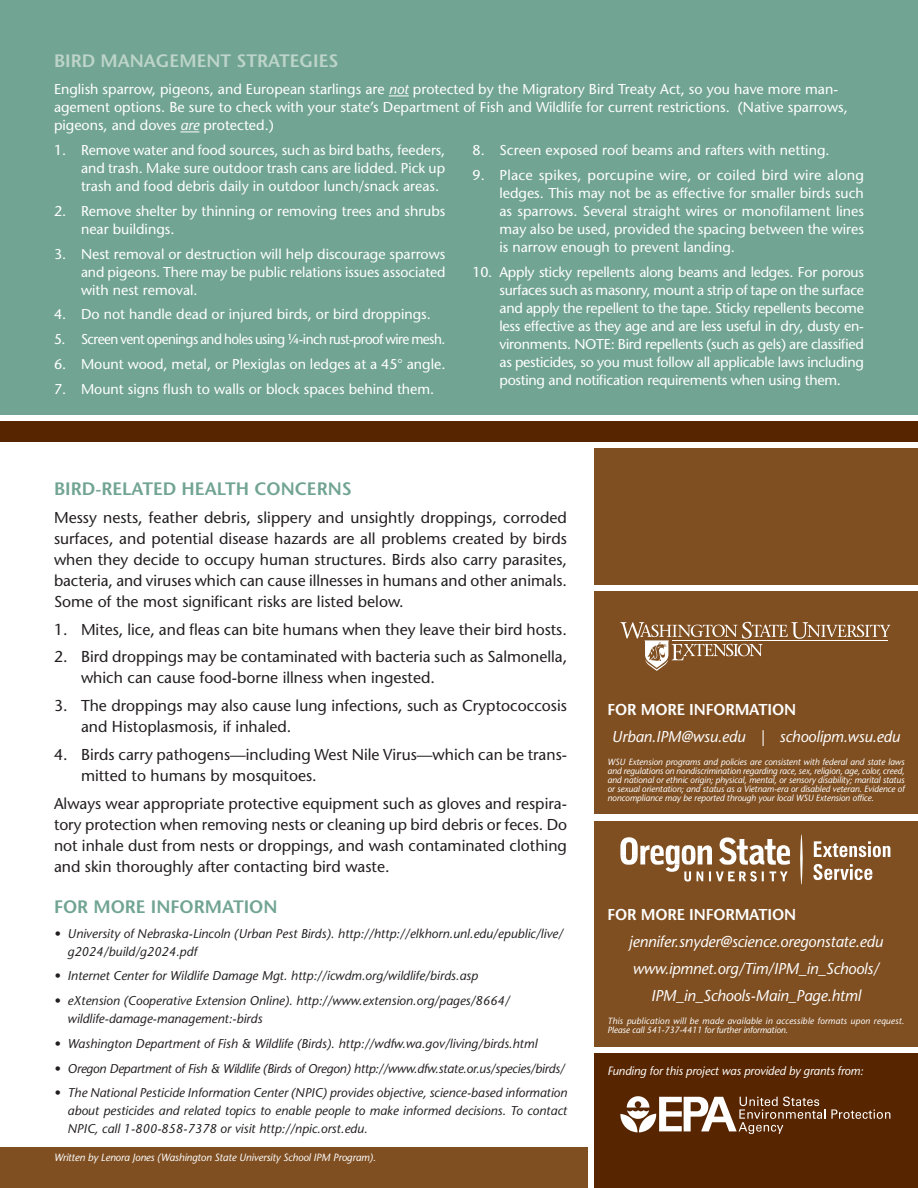
<style>
.page{position:relative;width:918px;height:1188px;background:#fff}
.page>*{position:absolute;margin:0;border:0;box-sizing:border-box;transform-origin:0 0}
.Body{font:600 18px "Stone Sans Std";color:#71a492}
.Body-2{font:600 18px "Stone Sans Std";color:#bdd4cb}
.Body-3{font:500 15.75px/21px "Stone Sans Std";color:#231f20}
.Body-4{font:italic 500 15.75px/27px "Stone Sans Std";letter-spacing:-.01em;color:#fff;text-align:center}
.Body-5{font:600 15.75px "Stone Sans Std";letter-spacing:-.01em;color:#fff}
.Body-6{font:500 14.25px/18px "Stone Sans Std";color:#fff;text-align:justify}
.Body-7{font:500 14.25px "Stone Sans Std";letter-spacing:-.04em;color:#fff}
.t1{font:italic 500 12.75px/18px "Stone Sans Std";color:#231f20}
.t2{font:italic 500 12.75px "Stone Sans Std";letter-spacing:-.02em;color:#231f20}
.Body-8{font:italic 500 12px "Stone Sans Std";letter-spacing:-.01em;color:#fff}
.Body-9{font:italic 500 10.5px "Stone Sans Std";letter-spacing:-.01em;color:#fff}
.Body-10{font:italic 500 9px/9px "Stone Sans Std";letter-spacing:-.01em;color:#fff;text-align:justify}
.Body-11{font:italic 500 9px/9px "Stone Sans Std";letter-spacing:.015em;color:#fff}
.s1{font-style:italic}
</style>
<div class="page">
<div style="left:0;top:0;width:918px;height:414px;background:#71a492"></div>
<svg style="left:389px;top:96px;width:20px;height:1px"></svg>
<svg style="left:180px;top:132px;width:19px;height:1px"></svg>
<div style="left:594px;top:592px;width:324px;height:222px;background:#7f4f22"></div>
<div style="left:594px;top:821px;width:324px;height:225px;background:#7f4f22"></div>
<div style="left:594px;top:1053px;width:324px;height:135px;background:#572500"></div>
<svg style="left:813px;top:864px;width:59px;height:16px"></svg>
<svg style="left:814px;top:841px;width:76px;height:16px"></svg>
<svg style="left:620px;top:837px;width:170px;height:45px"></svg>
<svg style="left:800px;top:835px;width:3px;height:49px"></svg>
<svg style="left:620px;top:622px;width:270px;height:49px"></svg>
<svg style="left:620px;top:1096px;width:270px;height:38px"></svg>
<div style="left:0;top:421px;width:918px;height:20px;background:#572500"></div>
<div style="left:0;top:1148px;width:587px;height:40px;background:#7f4f22"></div>
<div style="left:594px;top:511px;width:324px;height:74px;background:#7f4f22"></div>
<div style="left:594px;top:448px;width:324px;height:74px;background:#7f4f22"></div>
<p class="Body-2" style="left:54px;top:50px;width:286px">BIRD MANAGEMENT STRATEGIES</p>
<p class="Body-6" style="left:54px;top:81px;width:795px;text-align:left">English sparrow, pigeons, and European starlings are <span class="s1">not</span> protected by the Migratory Bird Treaty Act, so you have more man&shy;agement options. Be sure to check with your state’s Department of Fish and Wildlife for current restrictions. (Native sparrows, pigeons, and doves <span class="s1">are</span> protected.)</p>
<p class="Body-6" style="left:81px;top:141px;width:366px;text-indent:-27px">1. Remove water and food sources, such as bird baths, feeders, and trash. Make sure outdoor trash cans are lidded. Pick up trash and food debris daily in outdoor lunch/snack areas.</p>
<p class="Body-6" style="left:81px;top:202px;width:366px;text-indent:-27px">2. Remove shelter by thinning or removing trees and shrubs near buildings.</p>
<p class="Body-6" style="left:81px;top:245px;width:366px;text-indent:-27px">3. Nest removal or destruction will help discourage sparrows and pigeons. There may be public relations issues associated with nest removal.</p>
<p class="Body-6" style="left:54px;top:306px;width:378px">4. Do not handle dead or injured birds, or bird droppings.</p>
<p class="Body-7" style="left:54px;top:331px;width:393px">5. Screen vent openings and holes using ¼-inch rust-proof wire mesh.</p>
<p class="Body-6" style="left:54px;top:355px;width:393px">6. Mount wood, metal, or Plexiglas on ledges at a 45° angle.</p>
<p class="Body-6" style="left:54px;top:380px;width:382px">7. Mount signs flush to walls or block spaces behind them.</p>
<p class="Body-6" style="left:472px;top:141px;width:359px">8. Screen exposed roof beams and rafters with netting.</p>
<p class="Body-6" style="left:500px;top:166px;width:366px;text-indent:-27px">9. Place spikes, porcupine wire, or coiled bird wire along ledges. This may not be as effective for smaller birds such as sparrows. Several straight wires or monofilament lines may also be used, provided the spacing between the wires is narrow enough to prevent landing.</p>
<p class="Body-6" style="left:500px;top:263px;width:366px;text-indent:-27px">10. Apply sticky repellents along beams and ledges. For porous surfaces such as masonry, mount a strip of tape on the surface and apply the repellent to the tape. Sticky repellents become less effective as they age and are less useful in dry, dusty en&shy;vironments. NOTE: Bird repellents (such as gels) are classified as pesticides, so you must follow all applicable laws including posting and notification requirements when using them.</p>
<p class="Body" style="left:54px;top:478px;width:299px">BIRD-RELATED HEALTH CONCERNS</p>
<p class="Body-3" style="left:54px;top:507px;width:514px;text-align:justify">Messy nests, feather debris, slippery and unsightly droppings, corroded surfaces, and potential disease hazards are all problems created by birds when they decide to occupy human structures. Birds also carry parasites, bacteria, and viruses which can cause illnesses in humans and other animals.<br>Some of the most significant risks are listed below.</p>
<p class="Body-3" style="left:54px;top:619px;width:514px">1. Mites, lice, and fleas can bite humans when they leave their bird hosts.</p>
<p class="Body-3" style="left:81px;top:646px;width:488px;text-indent:-27px">2. Bird droppings may be contaminated with bacteria such as Salmonella, which can cause food-borne illness when ingested.</p>
<p class="Body-3" style="left:81px;top:695px;width:487px;text-indent:-27px">3. The droppings may also cause lung infections, such as Cryptococcosis and Histoplasmosis, if inhaled.</p>
<p class="Body-3" style="left:81px;top:744px;width:488px;text-indent:-27px">4. Birds carry pathogens—including West Nile Virus—which can be trans&shy;mitted to humans by mosquitoes.</p>
<p class="Body-3" style="left:54px;top:793px;width:515px;text-align:justify">Always wear appropriate protective equipment such as gloves and respira&shy;tory protection when removing nests or cleaning up bird debris or feces. Do not inhale dust from nests or droppings, and wash contaminated clothing and skin thoroughly after contacting bird waste.</p>
<p class="Body" style="left:54px;top:896px;width:225px">FOR MORE INFORMATION</p>
<p class="t1" style="left:68px;top:924px;width:497px;text-indent:-14px">• University of Nebraska-Lincoln (Urban Pest Birds). http://http://elkhorn.unl.edu/epublic/live/ g2024/build/g2024.pdf</p>
<p class="t1" style="left:54px;top:967px;width:426px">• Internet Center for Wildlife Damage Mgt. http://icwdm.org/wildlife/birds.asp</p>
<p class="t1" style="left:68px;top:992px;width:444px;text-indent:-14px">• eXtension (Cooperative Extension Online). http://www.extension.org/pages/8664/ wildlife-damage-management:-birds</p>
<p class="t1" style="left:54px;top:1034px;width:485px">• Washington Department of Fish &amp; Wildlife (Birds). http://wdfw.wa.gov/living/birds.html</p>
<p class="t2" style="left:54px;top:1061px;width:512px">• Oregon Department of Fish &amp; Wildlife (Birds of Oregon) http://www.dfw.state.or.us/species/birds/</p>
<p class="t1" style="left:68px;top:1084px;width:501px;text-align:justify;text-indent:-14px">• The National Pesticide Information Center (NPIC) provides objective, science-based information about pesticides and related topics to enable people to make informed decisions. To contact NPIC, call 1-800-858-7378 or visit http://npic.orst.edu.</p>
<p class="Body-9" style="left:54px;top:1151px;width:323px">Written by Lenora Jones (Washington State University School IPM Program).</p>
<p class="Body-5" style="left:608px;top:700px;width:190px">FOR MORE INFORMATION</p>
<p class="Body-4" style="left:612px;top:723px;width:290px">Urban.IPM@wsu.edu | schoolipm.wsu.edu</p>
<p class="Body-10" style="left:608px;top:757px;width:299px">WSU Extension programs and policies are consistent with federal and state laws and regulations on nondiscrimination regarding race, sex, religion, age, color, creed, and national or ethnic origin; physical, mental, or sensory disability; marital status or sexual orientation; and status as a Vietnam-era or disabled veteran. Evidence of noncompliance may be reported through your local WSU Extension office.</p>
<p class="Body-5" style="left:608px;top:905px;width:190px">FOR MORE INFORMATION</p>
<p class="Body-4" style="left:629px;top:928px;width:256px">jennifer.snyder@science.oregonstate.edu</p>
<p class="Body-4" style="left:633px;top:955px;width:248px">www.ipmnet.org/Tim/IPM_in_Schools/<br>IPM_in_Schools-Main_Page.html</p>
<p class="Body-11" style="left:608px;top:1016px;width:298px">This publication will be made available in accessible formats upon request.<br>Please call 541-737-4411 for further information.</p>
<p class="Body-8" style="left:608px;top:1064px;width:257px">Funding for this project was provided by grants from:</p>
</div>
